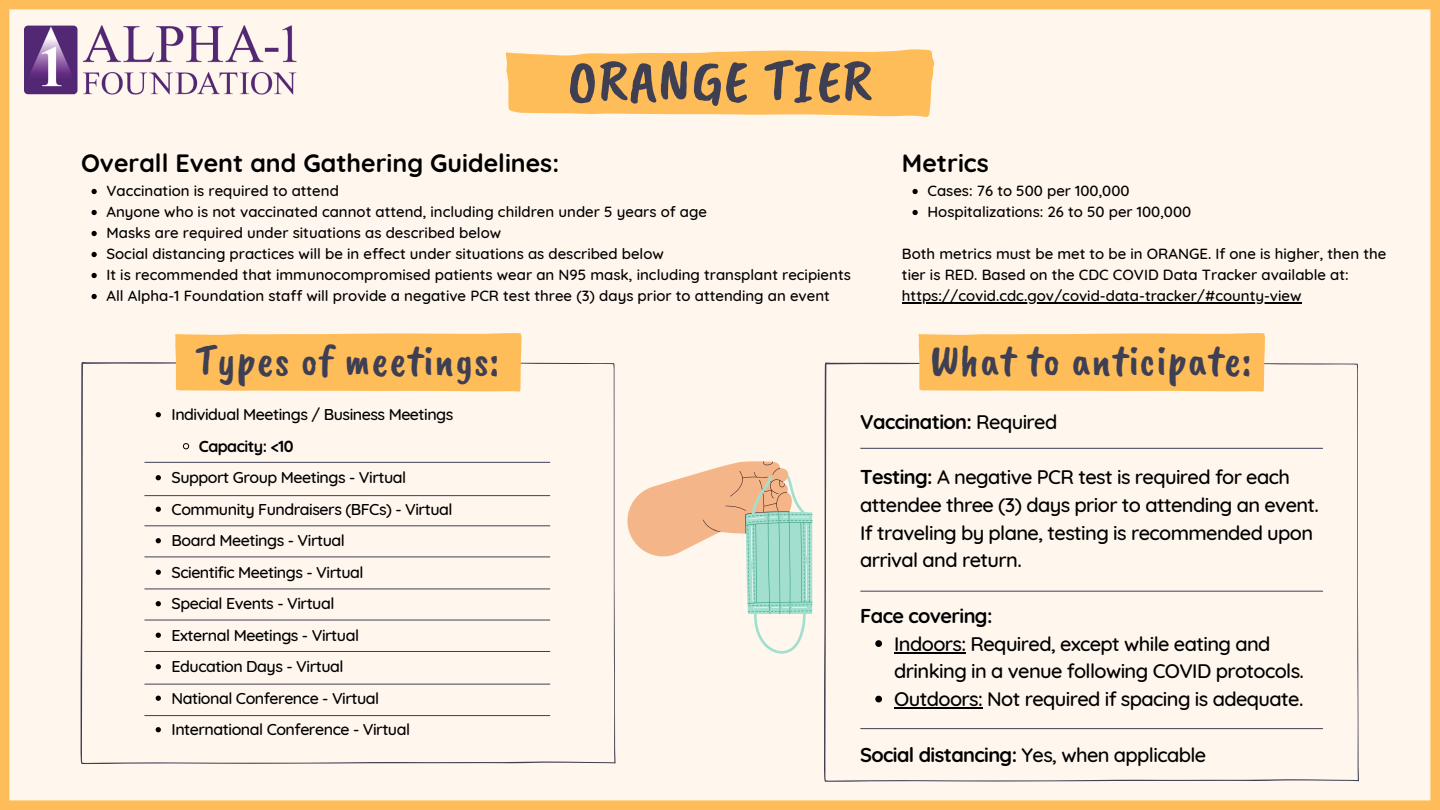
<style>
.page{position:relative;width:1440px;height:810px;background:#fff7ee}
.page>*{position:absolute;margin:0;border:0;box-sizing:border-box;transform-origin:0 0}
.t1{font:60px "Caveat Brush";letter-spacing:.02em;color:#3f3f54}
.t2{font:44.5px "Caveat Brush";letter-spacing:.02em;color:#3f3f54}
.t3{font:700 25px "Quicksand";color:#000}
.t4{font:500 20px/27.8px "Quicksand";letter-spacing:-.03em;color:#000}
.t5{font:700 20px "Quicksand";letter-spacing:-.03em;color:#000}
.t6{font:500 16px "Quicksand";letter-spacing:-.03em;color:#000}
.t7{font:700 16px "Quicksand";letter-spacing:-.03em;color:#000}
.t8{font:500 15px/21px "Quicksand";color:#000}
.s1{font-weight:500}
.s2{font-weight:700}
</style>
<div class="page">
<svg style="left:506px;top:49px;width:429px;height:68px;background:#ffc267"></svg>
<div style="left:175px;top:333px;width:347px;height:59px;background:#ffbd59"></div>
<div style="left:824px;top:362px;width:535px;height:420px;background:#fff7ee"></div>
<div style="left:919px;top:333px;width:346px;height:59px;background:#ffbd59"></div>
<hr style="left:145px;top:462px;width:405px;height:1px;background:#3f3f54">
<hr style="left:145px;top:495px;width:405px;height:1px;background:#3f3f54">
<hr style="left:145px;top:525px;width:405px;height:1px;background:#3f3f54">
<hr style="left:145px;top:557px;width:405px;height:1px;background:#3f3f54">
<hr style="left:145px;top:589px;width:405px;height:1px;background:#3f3f54">
<hr style="left:145px;top:620px;width:405px;height:1px;background:#3f3f54">
<hr style="left:145px;top:651px;width:405px;height:1px;background:#3f3f54">
<hr style="left:145px;top:684px;width:405px;height:1px;background:#3f3f54">
<svg style="left:156px;top:412px;width:5px;height:5px"></svg>
<svg style="left:182px;top:443px;width:8px;height:7px"></svg>
<svg style="left:156px;top:475px;width:5px;height:5px"></svg>
<svg style="left:156px;top:507px;width:5px;height:5px"></svg>
<svg style="left:156px;top:538px;width:5px;height:5px"></svg>
<svg style="left:156px;top:570px;width:5px;height:5px"></svg>
<svg style="left:156px;top:601px;width:5px;height:5px"></svg>
<svg style="left:156px;top:633px;width:5px;height:5px"></svg>
<svg style="left:156px;top:664px;width:5px;height:5px"></svg>
<svg style="left:156px;top:696px;width:5px;height:5px"></svg>
<svg style="left:156px;top:727px;width:5px;height:5px"></svg>
<hr style="left:145px;top:715px;width:405px;height:1px;background:#3f3f54">
<svg style="left:875px;top:640px;width:7px;height:7px"></svg>
<hr style="left:894px;top:652px;width:72px;height:2px;background:#000">
<svg style="left:875px;top:696px;width:7px;height:6px"></svg>
<hr style="left:894px;top:708px;width:88px;height:1px;background:#000">
<hr style="left:861px;top:448px;width:462px;height:1px;background:#3f3f54">
<hr style="left:861px;top:591px;width:462px;height:1px;background:#3f3f54">
<hr style="left:861px;top:728px;width:462px;height:1px;background:#3f3f54">
<svg style="left:627px;top:461px;width:185px;height:193px;background:#e7deca"></svg>
<svg style="left:912px;top:189px;width:6px;height:5px"></svg>
<svg style="left:912px;top:210px;width:6px;height:5px"></svg>
<hr style="left:902px;top:302px;width:400px;height:2px;background:#000">
<svg style="left:92px;top:189px;width:5px;height:5px"></svg>
<svg style="left:92px;top:210px;width:5px;height:5px"></svg>
<svg style="left:92px;top:231px;width:5px;height:5px"></svg>
<svg style="left:92px;top:252px;width:5px;height:5px"></svg>
<svg style="left:92px;top:273px;width:5px;height:5px"></svg>
<svg style="left:92px;top:294px;width:5px;height:5px"></svg>
<img style="left:25px;top:17px;width:274px;height:86px">
<p class="t1" style="left:568px;top:43px;width:306px">ORANGE TIER</p>
<p class="t3" style="left:81px;top:147px;width:480px">Overall Event and Gathering Guidelines:</p>
<p class="t8" style="left:106px;top:180px;width:234px">Vaccination is required to attend</p>
<p class="t8" style="left:106px;top:201px;width:602px">Anyone who is not vaccinated cannot attend, including children under 5 years of age</p>
<p class="t8" style="left:106px;top:222px;width:396px">Masks are required under situations as described below</p>
<p class="t8" style="left:106px;top:243px;width:559px">Social distancing practices will be in effect under situations as described below</p>
<p class="t8" style="left:106px;top:264px;width:746px">It is recommended that immunocompromised patients wear an N95 mask, including transplant recipients</p>
<p class="t8" style="left:106px;top:285px;width:725px">All Alpha-1 Foundation staff will provide a negative PCR test three (3) days prior to attending an event</p>
<p class="t3" style="left:902px;top:147px;width:88px">Metrics</p>
<p class="t8" style="left:927px;top:180px;width:204px">Cases: 76 to 500 per 100,000</p>
<p class="t8" style="left:927px;top:201px;width:265px">Hospitalizations: 26 to 50 per 100,000</p>
<p class="t8" style="left:902px;top:243px;width:486px">Both metrics must be met to be in ORANGE. If one is higher, then the tier is RED. Based on the CDC COVID Data Tracker available at:</p>
<p class="t8" style="left:902px;top:285px;width:401px">https://covid.cdc.gov/covid-data-tracker/#county-view</p>
<p class="t2" style="left:195px;top:332px;width:305px">Types of meetings:</p>
<p class="t2" style="left:930px;top:332px;width:323px">What to anticipate:</p>
<p class="t6" style="left:172px;top:404px;width:283px">Individual Meetings / Business Meetings</p>
<p class="t7" style="left:199px;top:436px;width:97px">Capacity: &lt;10</p>
<p class="t6" style="left:172px;top:467px;width:236px">Support Group Meetings - Virtual</p>
<p class="t6" style="left:172px;top:499px;width:282px">Community Fundraisers (BFCs) - Virtual</p>
<p class="t6" style="left:172px;top:530px;width:175px">Board Meetings - Virtual</p>
<p class="t6" style="left:172px;top:562px;width:194px">Scientific Meetings - Virtual</p>
<p class="t6" style="left:172px;top:593px;width:164px">Special Events - Virtual</p>
<p class="t6" style="left:172px;top:625px;width:189px">External Meetings - Virtual</p>
<p class="t6" style="left:172px;top:656px;width:174px">Education Days - Virtual</p>
<p class="t6" style="left:172px;top:688px;width:209px">National Conference - Virtual</p>
<p class="t6" style="left:172px;top:719px;width:240px">International Conference - Virtual</p>
<p class="t5" style="left:860px;top:409px;width:199px">Vaccination: <span class="s1">Required</span></p>
<p class="t4" style="left:860px;top:463px;width:460px"><span class="s2">Testing:</span> A negative PCR test is required for each attendee three (3) days prior to attending an event.<br>If traveling by plane, testing is recommended upon arrival and return.</p>
<p class="t5" style="left:860px;top:603px;width:134px">Face covering:</p>
<p class="t4" style="left:894px;top:629px;width:411px">Indoors: Required, except while eating and drinking in a venue following COVID protocols.</p>
<p class="t4" style="left:894px;top:685px;width:411px">Outdoors: Not required if spacing is adequate.</p>
<p class="t4" style="left:860px;top:740px;width:347px"><span class="s2">Social distancing:</span> Yes, when applicable</p>
</div>
